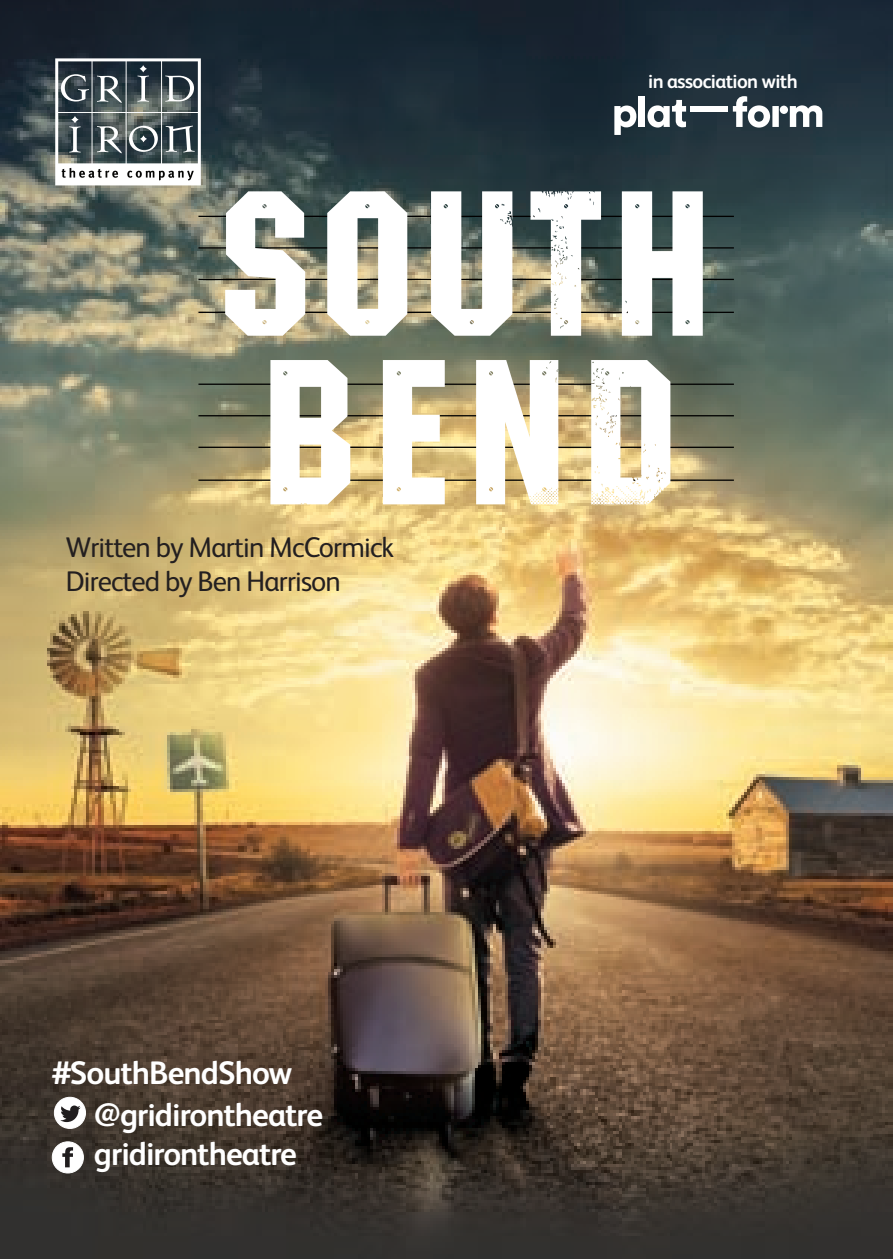
<style>
.page{position:relative;width:893px;height:1259px;background:#fff}
.page>*{position:absolute;margin:0;border:0;box-sizing:border-box;transform-origin:0 0}
.t1{font:700 32.7px/42px "FS Albert";letter-spacing:-.03em;color:#fff}
.t2{font:28.5px/34.2px "FS Albert";letter-spacing:-.03em;color:#231f20}
.t3{font:700 19.5px "FS Albert";letter-spacing:-.03em;color:#fff}
</style>
<div class="page">
<img style="left:0;top:0;width:893px;height:1259px">
<svg style="left:55px;top:58px;width:146px;height:127px"></svg>
<svg style="left:733px;top:96px;width:37px;height:32px"></svg>
<svg style="left:790px;top:105px;width:32px;height:22px"></svg>
<div style="left:780px;top:106px;width:8px;height:8px;background:#fff;border-radius:50%"></div>
<div style="left:772px;top:106px;width:7px;height:21px;background:#fff"></div>
<svg style="left:614px;top:106px;width:22px;height:29px"></svg>
<div style="left:639px;top:96px;width:6px;height:31px;background:#fff"></div>
<svg style="left:647px;top:100px;width:39px;height:27px"></svg>
<div style="left:691px;top:106px;width:37px;height:6px;background:#fff"></div>
<hr style="left:198px;top:247px;width:536px;height:1px;background:#000">
<hr style="left:198px;top:216px;width:536px;height:1px;background:#000">
<hr style="left:198px;top:312px;width:536px;height:1px;background:#000">
<hr style="left:198px;top:279px;width:536px;height:1px;background:#000">
<hr style="left:198px;top:415px;width:536px;height:1px;background:#000">
<hr style="left:198px;top:383px;width:536px;height:2px;background:#000">
<hr style="left:198px;top:479px;width:536px;height:2px;background:#000">
<hr style="left:198px;top:446px;width:536px;height:2px;background:#000">
<svg style="left:225px;top:191px;width:478px;height:145px"></svg>
<svg style="left:270px;top:360px;width:400px;height:144px"></svg>
<svg style="left:476px;top:360px;width:83px;height:144px"></svg>
<div style="left:54px;top:1097px;width:32px;height:31px;background:#fff;border-radius:50%"></div>
<div style="left:54px;top:1097px;width:32px;height:31px;border:1px solid #fff;border-radius:50%"></div>
<svg style="left:60px;top:1105px;width:21px;height:17px"></svg>
<div style="left:52px;top:1141px;width:31px;height:32px;background:#fff;border-radius:50%"></div>
<div style="left:52px;top:1141px;width:32px;height:32px;border:1px solid #fff;border-radius:50%"></div>
<svg style="left:62px;top:1147px;width:11px;height:20px"></svg>
<p class="t2" style="left:66px;top:533px;width:330px">Written by Martin McCormick<br>Directed by Ben Harrison</p>
<p class="t1" style="left:94px;top:1055px;width:231px;text-indent:-41px">#SouthBendShow @gridirontheatre</p>
<p class="t1" style="left:94px;top:1136px;width:205px">gridirontheatre</p>
<p class="t3" style="left:648px;top:74px;width:151px">in association with</p>
</div>
